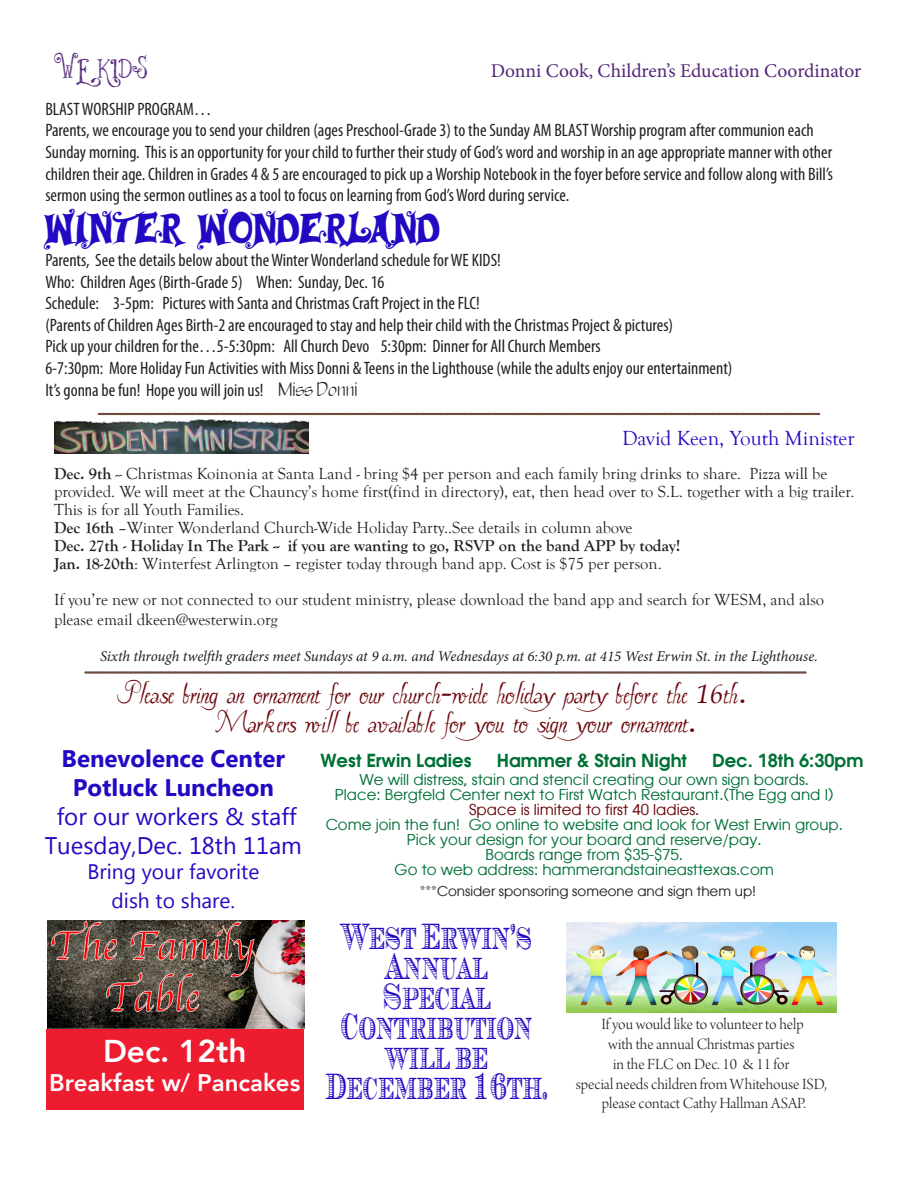
<style>
.page{position:relative;width:918px;height:1188px;background:#fff}
.page>*{position:absolute;margin:0;border:0;box-sizing:border-box;transform-origin:0 0}
.t1{font:40.5px "Musicals";color:#220ac3}
.t2{font:37.65px "CAMPBELL";color:#220ac3;scale:.56 1}
.t3{font:33px "Pavane";color:#69040a}
.t4{font:800 31.5px "Avenir";color:#fff}
.t5{font:24px "Microsoft Tai Le";color:#220ac3}
.t6{font:700 24px "Microsoft Tai Le";color:#220ac3}
.t7{font:800 24px "Avenir";color:#fff}
.t8{font:21px "Microsoft Tai Le";color:#220ac3}
.t9{font:21px "Goudy Old Style T";color:#220ac3}
.t10{font:21px "Things We Said";color:#532678}
.t11{font:19.5px "Minion Pro";color:#532678}
.t12{font:condensed 18px/21.6px "Myriad Pro";color:#231f20}
.t13{font:600 18px "Atlanta";color:#007037}
.t14{font:16.5px/18px "Goudy Old Style T";color:#231f20}
.t15{font:16.5px "Arno Pro Light Display";color:#231f20}
.t16{font:700 16.5px "Goudy Old Style T";color:#231f20}
.t17{font:15px "Atlanta";color:#007037}
.t18{font:italic 15px "Minion Pro";letter-spacing:-.01em;color:#231f20}
.t19{font:15px "Atlanta";color:#69040a}
.t20{font:13.5px "Atlanta";color:#231f20}
.s1{font-family:"OLIVEOIL";font-stretch:normal}
.s2{font-weight:700}
.s3{font-family:"Palatino"}
.s4{font-family:"Palatino";font-style:italic;font-size:27px}
</style>
<div class="page">
<img style="left:567px;top:923px;width:270px;height:89px">
<img style="left:54px;top:420px;width:255px;height:33px">
<svg style="left:98px;top:413px;width:722px;height:2px"></svg>
<img style="left:48px;top:921px;width:256px;height:110px">
<div style="left:46px;top:1029px;width:257px;height:81px;background:#ed1c2f"></div>
<svg style="left:85px;top:672px;width:721px;height:1px"></svg>
<p class="t10" style="left:54px;top:52px;width:95px">W EKIDS</p>
<p class="t11" style="left:491px;top:58px;width:372px">Donni Cook, Children’s Education Coordinator</p>
<p class="t12" style="left:45px;top:98px;width:168px">BLAST WORSHIP PROGRAM…</p>
<p class="t12" style="left:45px;top:119px;width:789px">Parents, we encourage you to send your children (ages Preschool-Grade 3) to the Sunday AM BLAST Worship program after communion each Sunday morning. This is an opportunity for your child to further their study of God’s word and worship in an age appropriate manner with other children their age. Children in Grades 4 &amp; 5 are encouraged to pick up a Worship Notebook in the foyer before service and follow along with Bill’s sermon using the sermon outlines as a tool to focus on learning from God’s Word during service.</p>
<p class="t1" style="left:45px;top:208px;width:396px">Winter Wonderland</p>
<p class="t12" style="left:45px;top:249px;width:457px">Parents, See the details below about the Winter Wonderland schedule for WE KIDS!</p>
<p class="t12" style="left:45px;top:271px;width:341px">Who: Children Ages (Birth-Grade 5) When: Sunday, Dec. 16</p>
<p class="t12" style="left:45px;top:292px;width:436px">Schedule: 3-5pm: Pictures with Santa and Christmas Craft Project in the FLC!</p>
<p class="t12" style="left:45px;top:314px;width:629px">(Parents of Children Ages Birth-2 are encouraged to stay and help their child with the Christmas Project &amp; pictures)</p>
<p class="t12" style="left:45px;top:335px;width:557px">Pick up your children for the…5-5:30pm: All Church Devo 5:30pm: Dinner for All Church Members</p>
<p class="t12" style="left:45px;top:357px;width:689px">6-7:30pm: More Holiday Fun Activities with Miss Donni &amp; Teens in the Lighthouse (while the adults enjoy our entertainment)</p>
<p class="t12" style="left:45px;top:379px;width:314px">It’s gonna be fun! Hope you will join us! <span class="s1">Miss Donni</span></p>
<p class="t9" style="left:622px;top:427px;width:234px">David Keen, Youth Minister</p>
<p class="t14" style="left:54px;top:465px;width:802px"><span class="s2">Dec. 9th</span> -- Christmas Koinonia at Santa Land - bring $4 per person and each family bring drinks to share. Pizza will be provided. We will meet at the Chauncy’s home first(find in directory), eat, then head over to S.L. together with a big trailer.<br>This is for all Youth Families.</p>
<p class="t14" style="left:54px;top:519px;width:580px"><span class="s2">Dec 16th</span> –Winter Wonderland Church-Wide Holiday Party..See details in column above</p>
<p class="t16" style="left:54px;top:537px;width:628px">Dec. 27th - Holiday In The Park -- if you are wanting to go, RSVP on the band APP by today!</p>
<p class="t14" style="left:54px;top:555px;width:609px"><span class="s2">Jan. 18-20th</span>: Winterfest Arlington – register today through band app. Cost is $75 per person.</p>
<p class="t14" style="left:54px;top:590px;width:772px;line-height:19.8px">If you’re new or not connected to our student ministry, please download the band app and search for WESM, and also please email dkeen@westerwin.org</p>
<p class="t18" style="left:100px;top:646px;width:719px">Sixth through twelfth graders meet Sundays at 9 a.m. and Wednesdays at 6:30 p.m. at 415 West Erwin St. in the Lighthouse.</p>
<p class="t3" style="left:125px;top:676px;width:623px">Please bring an ornament for our church<span class="s3">-</span>wide holidaypartybefore the <span class="s4">16</span>th<span class="s3">.</span></p>
<p class="t3" style="left:218px;top:705px;width:481px">Markers will be available for you to sign your ornament<span class="s3">.</span></p>
<p class="t6" style="left:62px;top:745px;width:225px">Benevolence Center</p>
<p class="t6" style="left:73px;top:774px;width:203px">Potluck Luncheon</p>
<p class="t5" style="left:57px;top:803px;width:241px">for our workers &amp; staff</p>
<p class="t5" style="left:45px;top:832px;width:259px">Tuesday,Dec. 18th 11am</p>
<p class="t8" style="left:87px;top:860px;width:173px">Bring your favorite</p>
<p class="t8" style="left:112px;top:888px;width:125px">dish to share.</p>
<p class="t4" style="left:103px;top:1026px;width:145px">Dec. 12th</p>
<p class="t7" style="left:49px;top:1063px;width:253px">Breakfast w/ Pancakes</p>
<p class="t13" style="left:320px;top:748px;width:153px">West Erwin Ladies</p>
<p class="t13" style="left:497px;top:748px;width:192px">Hammer &amp; Stain Night</p>
<p class="t13" style="left:712px;top:748px;width:153px">Dec. 18th 6:30pm</p>
<p class="t17" style="left:360px;top:769px;width:451px">We will distress, stain and stencil creating our own sign boards.</p>
<p class="t17" style="left:335px;top:784px;width:500px">Place: Bergfeld Center next to First Watch Restaurant.(The Egg and I)</p>
<p class="t19" style="left:469px;top:799px;width:232px">Space is limited to first 40 ladies.</p>
<p class="t17" style="left:326px;top:814px;width:519px">Come join the fun! Go online to website and look for West Erwin group.</p>
<p class="t17" style="left:407px;top:829px;width:356px">Pick your design for your board and reserve/pay.</p>
<p class="t17" style="left:485px;top:844px;width:199px">Boards range from $35-$75.</p>
<p class="t17" style="left:395px;top:859px;width:381px">Go to web address: hammerandstaineasttexas.com</p>
<p class="t20" style="left:420px;top:882px;width:338px">***Consider sponsoring someone and sign them up!</p>
<p class="t2" style="left:341px;top:913px;width:342px">West Erwin’s</p>
<p class="t2" style="left:386px;top:943px;width:183px">Annual</p>
<p class="t2" style="left:383px;top:973px;width:195px">Special</p>
<p class="t2" style="left:341px;top:1003px;width:343px">Contribution</p>
<p class="t2" style="left:385px;top:1033px;width:185px">will be</p>
<p class="t2" style="left:325px;top:1063px;width:399px">December 16th.</p>
<p class="t15" style="left:601px;top:1015px;width:204px">If you would like to volunteer to help</p>
<p class="t15" style="left:608px;top:1035px;width:188px">with the annual Christmas parties</p>
<p class="t15" style="left:613px;top:1055px;width:178px">in the FLC on Dec. 10 &amp; 11 for</p>
<p class="t15" style="left:576px;top:1075px;width:252px">special needs children from Whitehouse ISD,</p>
<p class="t15" style="left:602px;top:1095px;width:205px">please contact Cathy Hallman ASAP.</p>
</div>
